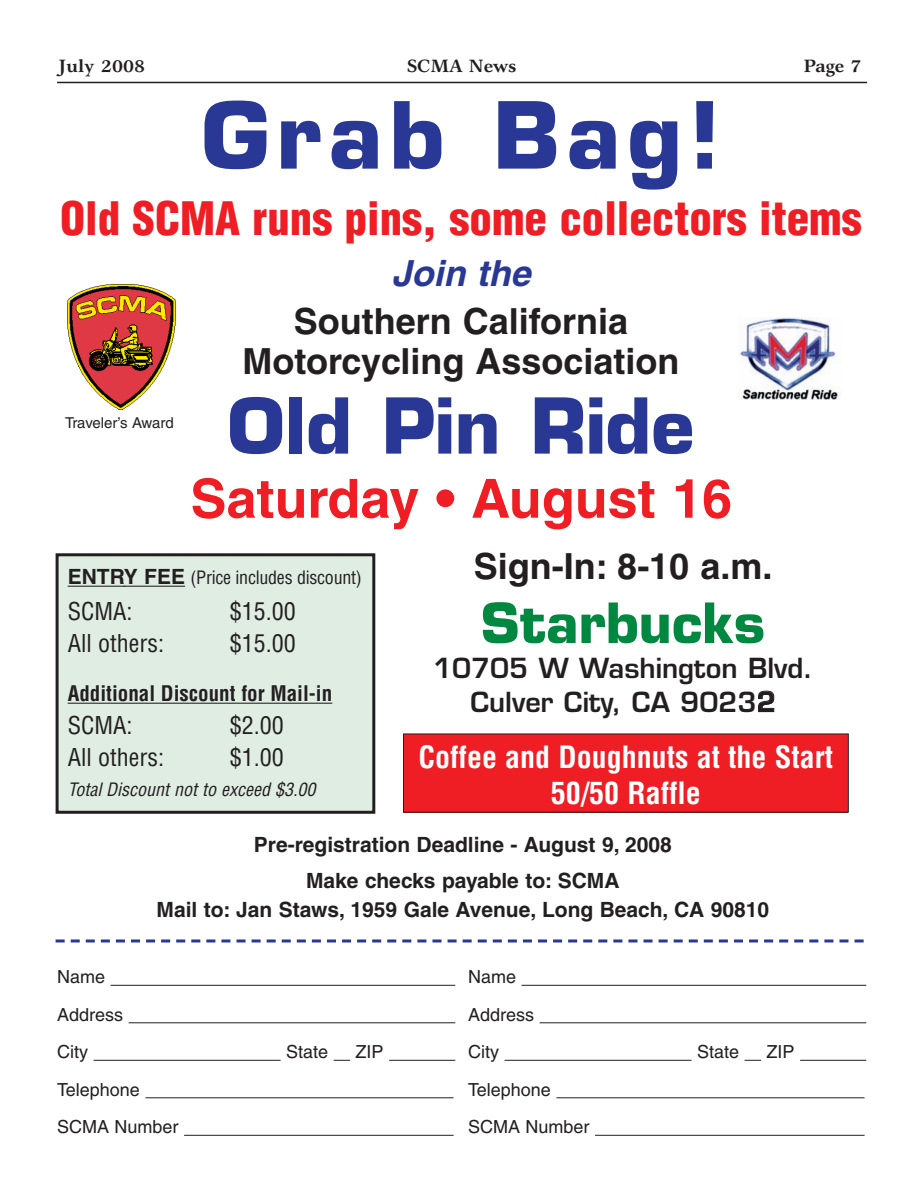
<style>
.page{position:relative;width:918px;height:1188px;background:#fff}
.page>*{position:absolute;margin:0;border:0;box-sizing:border-box;transform-origin:0 0}
.t1{font:700 90px "Eurostile";letter-spacing:.07em;color:#293795}
.t2{font:700 75px "Eurostile";color:#293795}
.t3{font:700 54px "Helvetica";color:#ee1e24}
.t4{font:700 54px "Eurostile";color:#008740}
.t5{font:900 condensed 45px "Helvetica";color:#ee1e24}
.t6{font:700 36px/40.5px "Helvetica";color:#231f20;text-align:center}
.t7{font:italic 700 36px "Helvetica";color:#293795}
.t8{font:700 condensed 30px/36px "Helvetica";color:#fff;text-align:center}
.t9{font:600 27px/34.5px "Eurostile";color:#231f20;text-align:center}
.t10{font:condensed 24px "Helvetica";color:#231f20}
.t11{font:700 21px/36px "Helvetica";color:#231f20;text-align:center}
.t12{font:700 condensed 21px "Helvetica";color:#231f20}
.t13{font:18px/37.5px "Helvetica";color:#231f20}
.t14{font:condensed 18px "Helvetica";letter-spacing:-.015em;color:#231f20}
.t15{font:italic condensed 18px "Helvetica";color:#231f20}
.t16{font:700 18px "Garth Graphic";color:#231f20}
.t17{font:15px "Helvetica";letter-spacing:-.01em;color:#231f20}
.s1{font-weight:700;font-stretch:normal;font-size:21px}
</style>
<div class="page">
<hr style="left:57px;top:82px;width:810px;height:1px;background:#231f20">
<div style="left:403px;top:734px;width:445px;height:78px;background:#ee1e24"></div>
<img style="left:67px;top:284px;width:108px;height:126px">
<div style="left:57px;top:555px;width:317px;height:257px;background:#dfede3"></div>
<div style="left:56px;top:553px;width:319px;height:261px;border:3px solid #231f20"></div>
<hr style="left:68px;top:586px;width:57px;height:1px;background:#231f20">
<hr style="left:124px;top:586px;width:61px;height:1px;background:#231f20">
<hr style="left:68px;top:703px;width:264px;height:1px;background:#231f20">
<svg style="left:56px;top:939px;width:808px;height:3px"></svg>
<hr style="left:111px;top:985px;width:344px;height:1px;background:#231f20">
<hr style="left:129px;top:1022px;width:326px;height:1px;background:#231f20">
<hr style="left:94px;top:1060px;width:187px;height:1px;background:#231f20">
<svg style="left:334px;top:1060px;width:16px;height:1px"></svg>
<hr style="left:389px;top:1060px;width:66px;height:1px;background:#231f20">
<hr style="left:145px;top:1097px;width:309px;height:1px;background:#231f20">
<hr style="left:184px;top:1135px;width:270px;height:1px;background:#231f20">
<hr style="left:522px;top:985px;width:344px;height:1px;background:#231f20">
<hr style="left:540px;top:1022px;width:326px;height:1px;background:#231f20">
<hr style="left:505px;top:1060px;width:187px;height:1px;background:#231f20">
<svg style="left:745px;top:1060px;width:16px;height:1px"></svg>
<hr style="left:800px;top:1060px;width:66px;height:1px;background:#231f20">
<hr style="left:556px;top:1097px;width:309px;height:1px;background:#231f20">
<hr style="left:595px;top:1135px;width:270px;height:1px;background:#231f20">
<img style="left:738px;top:317px;width:101px;height:83px">
<p class="t16" style="left:59px;top:59px;width:88px">July 2008</p>
<p class="t16" style="left:407px;top:59px;width:111px">SCMA News</p>
<p class="t16" style="left:803px;top:59px;width:60px">Page 7</p>
<h1 class="t1" style="left:202px;top:101px;width:520px">Grab Bag!</h1>
<h3 class="t5" style="left:60px;top:201px;width:803px">Old SCMA runs pins, some collectors items</h3>
<h3 class="t7" style="left:391px;top:260px;width:148px">Join the</h3>
<h3 class="t6" style="left:242px;top:304px;width:439px">Southern California<br>Motorcycling Association</h3>
<h2 class="t2" style="left:228px;top:397px;width:468px">Old Pin Ride</h2>
<h3 class="t3" style="left:190px;top:479px;width:543px">Saturday • August 16</h3>
<p class="t14" style="left:68px;top:571px;width:296px"><span class="s1">ENTRY FEE</span> (Price includes discount)</p>
<p class="t10" style="left:68px;top:602px;width:66px">SCMA:</p>
<p class="t10" style="left:230px;top:602px;width:67px">$15.00</p>
<p class="t10" style="left:68px;top:634px;width:98px">All others:</p>
<p class="t10" style="left:230px;top:634px;width:67px">$15.00</p>
<p class="t12" style="left:68px;top:685px;width:266px">Additional Discount for Mail-in</p>
<p class="t10" style="left:68px;top:716px;width:66px">SCMA:</p>
<p class="t10" style="left:230px;top:716px;width:55px">$2.00</p>
<p class="t10" style="left:68px;top:748px;width:98px">All others:</p>
<p class="t10" style="left:230px;top:748px;width:55px">$1.00</p>
<p class="t15" style="left:68px;top:782px;width:253px">Total Discount not to exceed $3.00</p>
<p class="t17" style="left:65px;top:418px;width:110px">Traveler’s Award</p>
<h3 class="t6" style="left:474px;top:549px;width:300px">Sign-In: 8-10 a.m.</h3>
<h3 class="t4" style="left:481px;top:603px;width:286px">Starbucks</h3>
<p class="t9" style="left:433px;top:653px;width:381px">10705 W Washington Blvd.<br>Culver City, CA 90232</p>
<h3 class="t8" style="left:419px;top:741px;width:416px">Coffee and Doughnuts at the Start<br>50/50 Raffle</h3>
<p class="t13" style="left:57px;top:960px;width:68px">Name<br>Address<br>City</p>
<p class="t11" style="left:254px;top:829px;width:419px">Pre-registration Deadline - August 9, 2008<br>Make checks payable to: SCMA</p>
<p class="t11" style="left:157px;top:894px;width:614px">Mail to: Jan Staws, 1959 Gale Avenue, Long Beach, CA 90810</p>
<p class="t13" style="left:286px;top:1035px;width:44px">State</p>
<p class="t13" style="left:356px;top:1035px;width:30px">ZIP</p>
<p class="t13" style="left:468px;top:960px;width:68px">Name<br>Address<br>City</p>
<p class="t13" style="left:697px;top:1035px;width:44px">State</p>
<p class="t13" style="left:767px;top:1035px;width:30px">ZIP</p>
<p class="t13" style="left:57px;top:1073px;width:123px">Telephone<br>SCMA Number</p>
<p class="t13" style="left:468px;top:1073px;width:123px">Telephone<br>SCMA Number</p>
</div>
